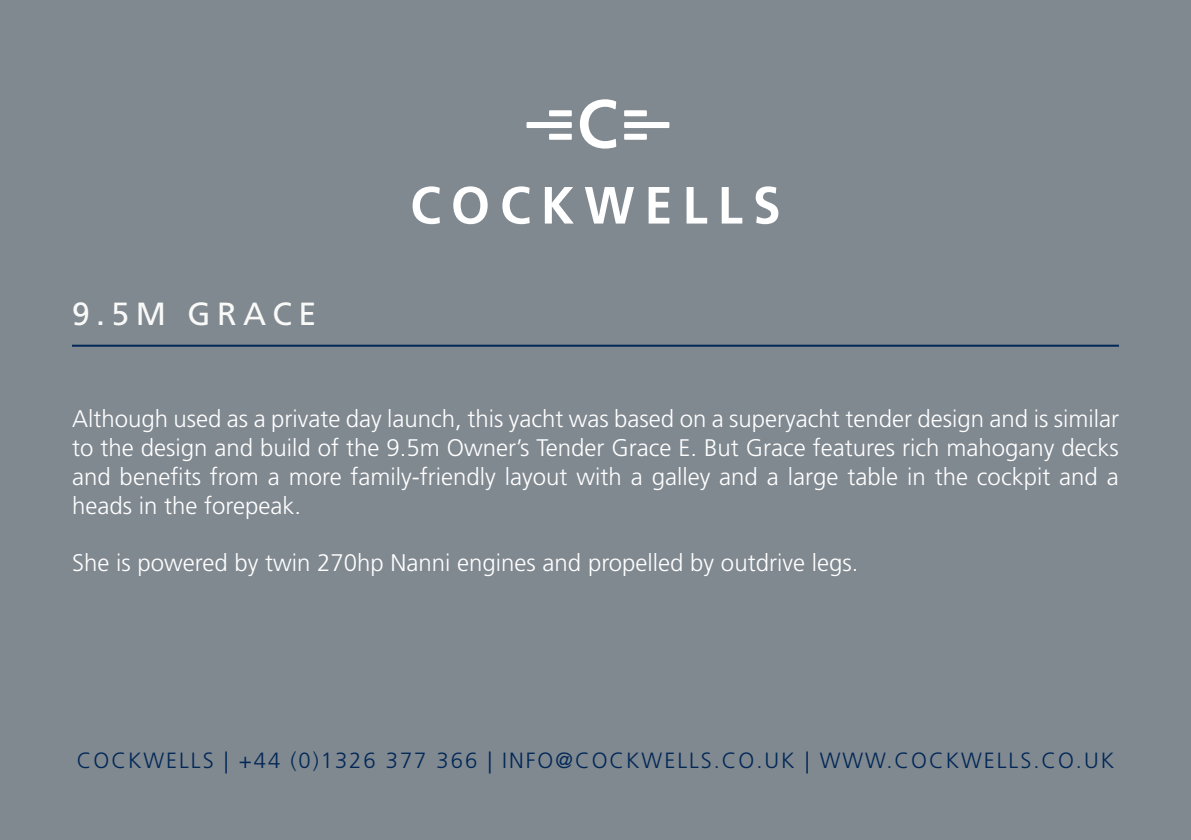
<style>
.page{position:relative;width:1191px;height:840px;background:#fff}
.page>*{position:absolute;margin:0;border:0;box-sizing:border-box;transform-origin:0 0}
.t1{font:32px "Frutiger";letter-spacing:.2em;color:#f9faf8}
.t2{font:300 24px/28.8px "Frutiger";color:#fff;text-align:justify}
.t3{font:300 22px "Frutiger";letter-spacing:.09em;color:#002756}
</style>
<div class="page">
<div style="left:0;top:0;width:1191px;height:839px;background:#808890"></div>
<hr style="left:72px;top:344px;width:1047px;height:2px;background:#002756">
<svg style="left:580px;top:99px;width:36px;height:49px"></svg>
<div style="left:549px;top:110px;width:23px;height:6px;background:#fff"></div>
<div style="left:526px;top:122px;width:46px;height:6px;background:#fff"></div>
<div style="left:624px;top:122px;width:45px;height:6px;background:#fff"></div>
<div style="left:549px;top:134px;width:23px;height:6px;background:#fff"></div>
<div style="left:624px;top:110px;width:23px;height:6px;background:#fff"></div>
<div style="left:624px;top:134px;width:23px;height:6px;background:#fff"></div>
<svg style="left:412px;top:186px;width:28px;height:38px"></svg>
<svg style="left:453px;top:186px;width:34px;height:38px"></svg>
<svg style="left:502px;top:186px;width:27px;height:38px"></svg>
<svg style="left:545px;top:187px;width:28px;height:36px"></svg>
<svg style="left:585px;top:187px;width:49px;height:36px"></svg>
<svg style="left:648px;top:187px;width:21px;height:36px"></svg>
<svg style="left:686px;top:187px;width:21px;height:36px"></svg>
<svg style="left:721px;top:187px;width:21px;height:36px"></svg>
<svg style="left:755px;top:186px;width:23px;height:38px"></svg>
<p class="t1" style="left:72px;top:295px;width:246px">9.5M GRACE</p>
<p class="t2" style="left:72px;top:404px;width:1048px">Although used as a private day launch, this yacht was based on a superyacht tender design and is similar to the design and build of the 9.5m Owner’s Tender Grace E. But Grace features rich mahogany decks and benefits from a more family-friendly layout with a galley and a large table in the cockpit and a heads in the forepeak.</p>
<p class="t2" style="left:72px;top:548px;width:788px">She is powered by twin 270hp Nanni engines and propelled by outdrive legs.</p>
<p class="t3" style="left:77px;top:747px;width:1038px">COCKWELLS | +44 (0)1326 377 366 | INFO@COCKWELLS.CO.UK | WWW.COCKWELLS.CO.UK</p>
</div>
